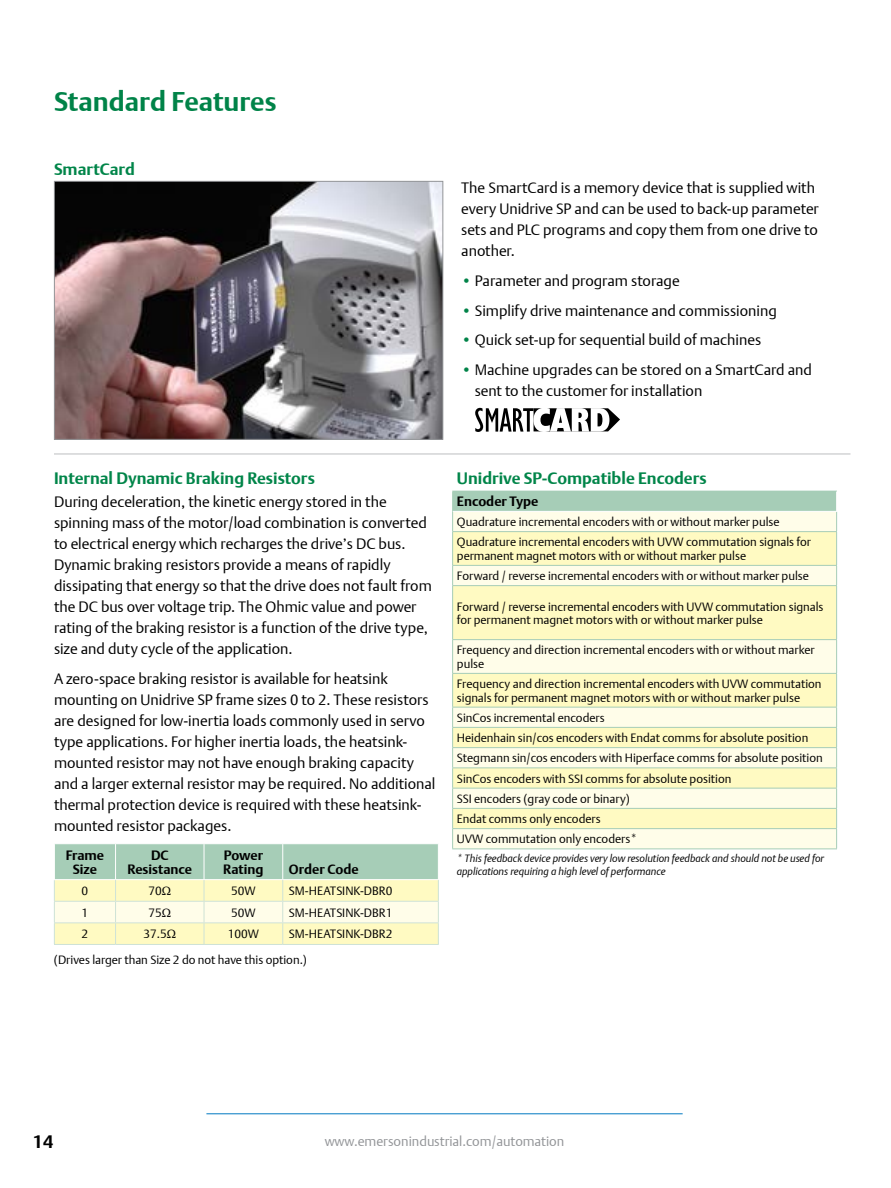
<style>
.page{position:relative;width:891px;height:1188px;background:#fff}
.page>*{position:absolute;margin:0;border:0;box-sizing:border-box;transform-origin:0 0}
.t1{font:700 27px "DTL Argo T";color:#008348}
.t2{font:700 18px "DTL Argo T";color:#000}
.t3{font:700 16.5px "DTL Argo T";color:#008549}
.t4{font:15px/21px "DTL Argo T Light";color:#000}
.t5{font:700 13.5px/13.5px "DTL Argo T";color:#000;text-align:center}
.t6{font:13.5px "DTL Argo T Light";color:#939598}
.t7{font:12px/20.2px "DTL Argo T Light";color:#000}
.t8{font:italic 10.5px/13.5px "DTL Argo T Light";letter-spacing:-.005em;color:#000}
.s1{font-family:"DTL Argo T";color:#008348}
</style>
<div class="page">
<hr style="left:206px;top:1113px;width:477px;height:1px;background:#0079c1">
<img style="left:56px;top:183px;width:385px;height:255px">
<div style="left:54px;top:181px;width:389px;height:259px;border:1px solid #939598"></div>
<svg style="left:54px;top:844px;width:385px;height:100px;background:#deeac7"></svg>
<hr style="left:54px;top:944px;width:62px;height:1px;background:#cee2d6">
<hr style="left:116px;top:944px;width:88px;height:1px;background:#cee2d6">
<hr style="left:204px;top:944px;width:79px;height:1px;background:#cee2d6">
<hr style="left:283px;top:944px;width:156px;height:1px;background:#cee2d6">
<div style="left:453px;top:491px;width:384px;height:20px;background:#a6cdb7"></div>
<div style="left:453px;top:512px;width:383px;height:337px;background:#fffde9"></div>
<svg style="left:453px;top:532px;width:383px;height:296px;background:#fefad0"></svg>
<hr style="left:452px;top:491px;width:385px;height:1px;background:#a6cdb7">
<svg style="left:452px;top:492px;width:1px;height:39px"></svg>
<hr style="left:452px;top:531px;width:385px;height:1px;background:#a6cdb7">
<hr style="left:452px;top:532px;width:1px;height:33px;background:#a6cdb7">
<hr style="left:836px;top:532px;width:1px;height:33px;background:#a6cdb7">
<hr style="left:452px;top:565px;width:385px;height:1px;background:#a6cdb7">
<svg style="left:452px;top:566px;width:1px;height:19px"></svg>
<svg style="left:836px;top:566px;width:1px;height:19px"></svg>
<hr style="left:452px;top:585px;width:385px;height:1px;background:#a6cdb7">
<hr style="left:452px;top:586px;width:1px;height:53px;background:#a6cdb7">
<hr style="left:836px;top:586px;width:1px;height:53px;background:#a6cdb7">
<hr style="left:452px;top:639px;width:385px;height:1px;background:#a6cdb7">
<hr style="left:452px;top:640px;width:1px;height:33px;background:#a6cdb7">
<hr style="left:836px;top:640px;width:1px;height:33px;background:#a6cdb7">
<hr style="left:452px;top:673px;width:385px;height:1px;background:#a6cdb7">
<hr style="left:452px;top:674px;width:1px;height:33px;background:#a6cdb7">
<hr style="left:836px;top:674px;width:1px;height:33px;background:#a6cdb7">
<hr style="left:452px;top:707px;width:385px;height:1px;background:#a6cdb7">
<hr style="left:452px;top:727px;width:385px;height:1px;background:#a6cdb7">
<hr style="left:452px;top:747px;width:385px;height:1px;background:#a6cdb7">
<hr style="left:452px;top:768px;width:385px;height:1px;background:#a6cdb7">
<hr style="left:452px;top:788px;width:385px;height:1px;background:#a6cdb7">
<hr style="left:452px;top:808px;width:385px;height:1px;background:#a6cdb7">
<hr style="left:452px;top:828px;width:385px;height:1px;background:#a6cdb7">
<svg style="left:452px;top:708px;width:1px;height:141px"></svg>
<svg style="left:836px;top:708px;width:1px;height:141px"></svg>
<hr style="left:452px;top:849px;width:385px;height:1px;background:#a6cdb7">
<svg style="left:836px;top:492px;width:1px;height:39px"></svg>
<hr style="left:453px;top:511px;width:384px;height:1px;background:#fff">
<hr style="left:54px;top:454px;width:796px;height:1px;background:#bcbec0">
<svg style="left:475px;top:408px;width:145px;height:24px"></svg>
<h1 class="t1" style="left:54px;top:85px;width:224px">Standard Features</h1>
<p class="t3" style="left:54px;top:160px;width:82px">SmartCard</p>
<p class="t4" style="left:461px;top:177px;width:359px">The SmartCard is a memory device that is supplied with every Unidrive SP and can be used to back-up parameter sets and PLC programs and copy them from one drive to another.</p>
<p class="t4" style="left:461px;top:270px;width:220px"><span class="s1">•</span> Parameter and program storage</p>
<p class="t4" style="left:461px;top:300px;width:317px"><span class="s1">•</span> Simplify drive maintenance and commissioning</p>
<p class="t4" style="left:461px;top:329px;width:301px"><span class="s1">•</span> Quick set-up for sequential build of machines</p>
<p class="t4" style="left:475px;top:359px;width:339px;text-indent:-14px"><span class="s1">•</span> Machine upgrades can be stored on a SmartCard and sent to the customer for installation</p>
<p class="t3" style="left:54px;top:468px;width:263px">Internal Dynamic Braking Resistors</p>
<p class="t4" style="left:54px;top:491px;width:379px">During deceleration, the kinetic energy stored in the spinning mass of the motor/load combination is converted to electrical energy which recharges the drive’s DC bus.<br>Dynamic braking resistors provide a means of rapidly dissipating that energy so that the drive does not fault from the DC bus over voltage trip. The Ohmic value and power rating of the braking resistor is a function of the drive type, size and duty cycle of the application.</p>
<p class="t4" style="left:54px;top:668px;width:383px">A zero-space braking resistor is available for heatsink mounting on Unidrive SP frame sizes 0 to 2. These resistors are designed for low-inertia loads commonly used in servo type applications. For higher inertia loads, the heatsink&shy;mounted resistor may not have enough braking capacity and a larger external resistor may be required. No additional thermal protection device is required with these heatsink&shy;mounted resistor packages.</p>
<p class="t5" style="left:66px;top:849px;width:40px">Frame<br>Size</p>
<p class="t5" style="left:127px;top:849px;width:66px">DC<br>Resistance</p>
<p class="t5" style="left:223px;top:849px;width:42px;text-align:left">Power<br>Rating</p>
<p class="t5" style="left:289px;top:862px;width:71px">Order Code</p>
<p class="t7" style="left:82px;top:880px;width:8px">0</p>
<p class="t7" style="left:148px;top:880px;width:24px">70Ω</p>
<p class="t7" style="left:231px;top:880px;width:26px">50W</p>
<p class="t7" style="left:289px;top:880px;width:105px">SM-HEATSINK-DBR0</p>
<p class="t7" style="left:82px;top:902px;width:8px">1</p>
<p class="t7" style="left:148px;top:902px;width:24px">75Ω</p>
<p class="t7" style="left:231px;top:902px;width:26px">50W</p>
<p class="t7" style="left:289px;top:902px;width:105px">SM-HEATSINK-DBR1</p>
<p class="t7" style="left:82px;top:924px;width:8px">2</p>
<p class="t7" style="left:143px;top:924px;width:34px">37.5Ω</p>
<p class="t7" style="left:228px;top:924px;width:33px">100W</p>
<p class="t7" style="left:54px;top:921px;width:340px;line-height:26.2px;text-indent:235px">SM-HEATSINK-DBR2 (Drives larger than Size 2 do not have this option.)</p>
<p class="t3" style="left:457px;top:468px;width:251px">Unidrive SP-Compatible Encoders</p>
<p class="t5" style="left:457px;top:495px;width:83px">Encoder Type</p>
<p class="t7" style="left:457px;top:512px;width:356px">Quadrature incremental encoders with or without marker pulse<br>Quadrature incremental encoders with UVW commutation signals for</p>
<p class="t7" style="left:457px;top:545px;width:354px">permanent magnet motors with or without marker pulse<br>Forward / reverse incremental encoders with or without marker pulse</p>
<p class="t7" style="left:457px;top:599px;width:368px;line-height:13.5px">Forward / reverse incremental encoders with UVW commutation signals for permanent magnet motors with or without marker pulse</p>
<p class="t7" style="left:457px;top:643px;width:359px;line-height:13.5px">Frequency and direction incremental encoders with or without marker pulse</p>
<p class="t7" style="left:457px;top:677px;width:366px;line-height:13.5px">Frequency and direction incremental encoders with UVW commutation signals for permanent magnet motors with or without marker pulse</p>
<p class="t7" style="left:457px;top:707px;width:367px">SinCos incremental encoders<br>Heidenhain sin/cos encoders with Endat comms for absolute position Stegmann sin/cos encoders with Hiperface comms for absolute position SinCos encoders with SSI comms for absolute position<br>SSI encoders (gray code or binary)<br>Endat comms only encoders<br>UVW commutation only encoders*</p>
<p class="t8" style="left:457px;top:851px;width:369px">* This feedback device provides very low resolution feedback and should not be used for applications requiring a high level of performance</p>
<p class="t2" style="left:33px;top:1131px;width:22px">14</p>
<p class="t6" style="left:325px;top:1133px;width:241px">www.emersonindustrial.com/automation</p>
</div>
